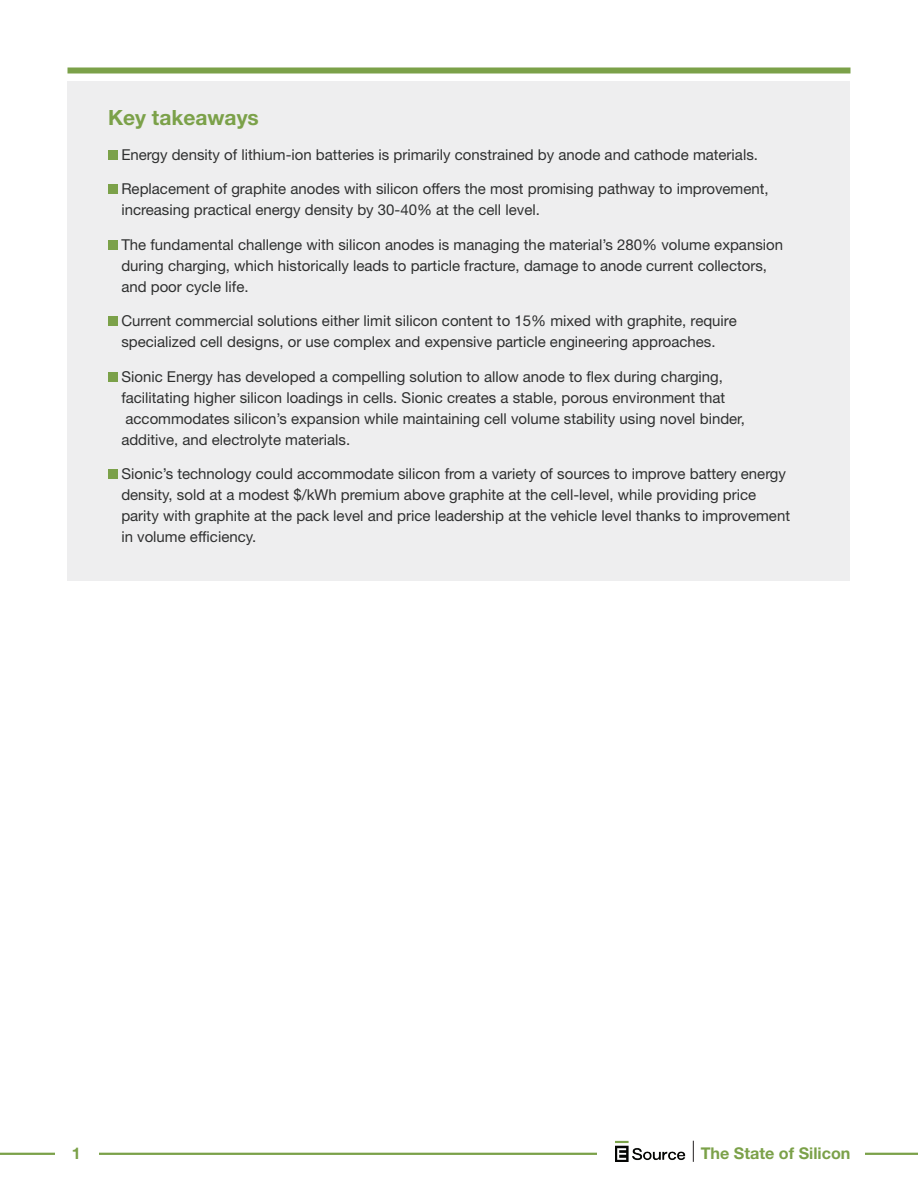
<style>
.page{position:relative;width:918px;height:1188px;background:#fff}
.page>*{position:absolute;margin:0;border:0;box-sizing:border-box;transform-origin:0 0}
.t1{font:700 21px "Helvetica Neue LT Std";color:#7ba149}
.t2{font:700 16.2px "Helvetica Neue LT Std";color:#7ba149}
.t3{font:15px/21px "Helvetica Neue LT Std";color:#2f3030}
</style>
<div class="page">
<div style="left:68px;top:81px;width:782px;height:499px;background:#eeeeef"></div>
<div style="left:108px;top:150px;width:9px;height:10px;background:#7ba149"></div>
<div style="left:108px;top:185px;width:9px;height:9px;background:#7ba149"></div>
<div style="left:108px;top:240px;width:9px;height:10px;background:#7ba149"></div>
<div style="left:108px;top:317px;width:9px;height:9px;background:#7ba149"></div>
<div style="left:108px;top:372px;width:9px;height:10px;background:#7ba149"></div>
<div style="left:108px;top:470px;width:9px;height:9px;background:#7ba149"></div>
<div style="left:68px;top:68px;width:782px;height:6px;background:#7ba149"></div>
<hr style="left:0;top:1153px;width:918px;height:2px;background:#7ba149">
<div style="left:597px;top:1150px;width:268px;height:8px;background:#fff"></div>
<div style="left:55px;top:1150px;width:43px;height:8px;background:#fff"></div>
<img style="left:615px;top:1141px;width:70px;height:21px">
<svg style="left:693px;top:1141px;width:1px;height:21px"></svg>
<h1 class="t1" style="left:108px;top:105px;width:152px">Key takeaways</h1>
<p class="t3" style="left:121px;top:144px;width:638px">Energy density of lithium-ion batteries is primarily constrained by anode and cathode materials.</p>
<p class="t3" style="left:121px;top:178px;width:649px">Replacement of graphite anodes with silicon offers the most promising pathway to improvement, increasing practical energy density by 30-40% at the cell level.</p>
<p class="t3" style="left:121px;top:234px;width:663px">The fundamental challenge with silicon anodes is managing the material’s 280% volume expansion during charging, which historically leads to particle fracture, damage to anode current collectors, and poor cycle life.</p>
<p class="t3" style="left:121px;top:310px;width:617px">Current commercial solutions either limit silicon content to 15% mixed with graphite, require specialized cell designs, or use complex and expensive particle engineering approaches.</p>
<p class="t3" style="left:121px;top:366px;width:625px">Sionic Energy has developed a compelling solution to allow anode to flex during charging, facilitating higher silicon loadings in cells. Sionic creates a stable, porous environment that accommodates silicon’s expansion while maintaining cell volume stability using novel binder, additive, and electrolyte materials.</p>
<p class="t3" style="left:121px;top:463px;width:670px">Sionic’s technology could accommodate silicon from a variety of sources to improve battery energy density, sold at a modest $/kWh premium above graphite at the cell-level, while providing price parity with graphite at the pack level and price leadership at the vehicle level thanks to improvement in volume efficiency.</p>
<p class="t2" style="left:72px;top:1144px;width:10px">1</p>
<p class="t2" style="left:701px;top:1144px;width:151px">The State of Silicon</p>
</div>
